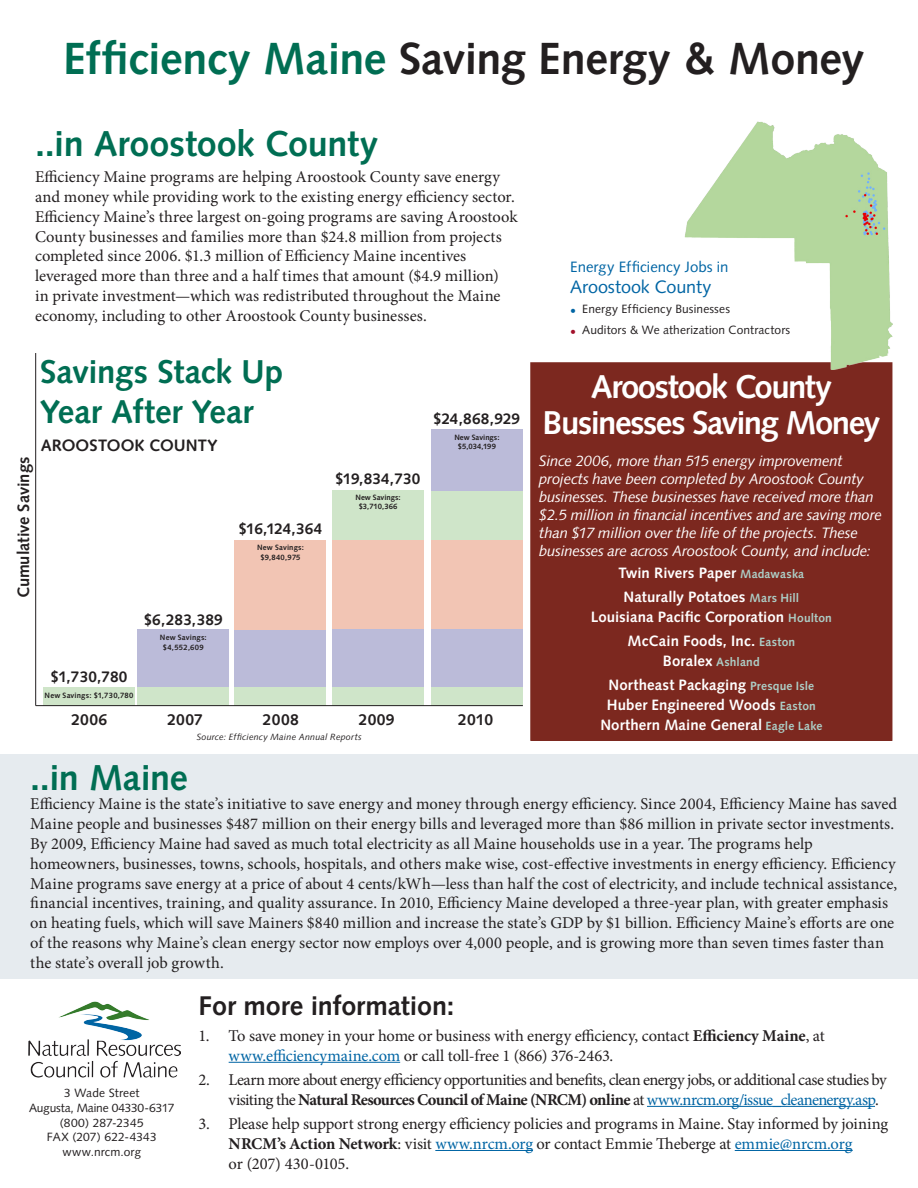
<style>
.page{position:relative;width:918px;height:1188px;background:#fff}
.page>*{position:absolute;margin:0;border:0;box-sizing:border-box;transform-origin:0 0}
.t1{font:700 45px "Syntax LT";letter-spacing:-.01em;color:#231f20}
.t2{font:700 36px "Syntax LT";letter-spacing:-.005em;color:#006e53}
.t3{font:700 33px/36px "Syntax LT";letter-spacing:-.045em;color:#fff;text-align:center}
.t4{font:700 33px/39.6px "Syntax LT";letter-spacing:-.005em;color:#006e53}
.t5{font:700 27px "Syntax LT";letter-spacing:-.005em;color:#231f20}
.t6{font:18px "Syntax LT";letter-spacing:-.005em;color:#0065a4}
.t7{font:16.5px/19.8px "Minion Pro";color:#231f20}
.t8{font:16.5px/19.8px "Minion Pro";letter-spacing:-.04em;color:#231f20}
.t9{font:700 16.5px "Syntax LT";color:#231f20}
.t10{font:700 15.75px "Syntax LT";letter-spacing:.005em;color:#231f20}
.t11{font:700 15.45px "Syntax LT";letter-spacing:.01em;color:#231f20}
.t12{font:italic 15px/18px "Syntax LT";letter-spacing:-.02em;color:#fff}
.t13{font:700 15px "Syntax LT";letter-spacing:.01em;color:#fff}
.t14{font:15px "Syntax LT";letter-spacing:.005em;color:#0065a4}
.t15{font:12px/14.4px "Syntax LT";letter-spacing:.01em;color:#231f20;text-align:center}
.t16{font:12px/14.4px "Syntax LT";letter-spacing:-.015em;color:#231f20;text-align:center}
.t17{font:italic 9px "Syntax LT";letter-spacing:.025em;color:#231f20}
.t18{font:700 7.65px "Syntax LT";letter-spacing:.015em;color:#231f20}
.s1{color:#006e53}
.s2{color:#0065a4}
.s3{color:#a2102a}
.s4{font-size:12px;color:#accdc5}
.s5{font-weight:700}
</style>
<div class="page">
<div style="left:0;top:754px;width:918px;height:225px;background:#e6ebef"></div>
<div style="left:531px;top:363px;width:361px;height:377px;background:#7c281f"></div>
<div style="left:530px;top:362px;width:362px;height:379px;border:2px solid #7c281f"></div>
<hr style="left:229px;top:1062px;width:171px;height:1px;background:#0065a4">
<hr style="left:647px;top:1106px;width:228px;height:1px;background:#0065a4">
<hr style="left:435px;top:1150px;width:98px;height:1px;background:#0065a4">
<hr style="left:735px;top:1150px;width:118px;height:1px;background:#0065a4">
<div style="left:43px;top:687px;width:92px;height:19px;background:#cfe5c9"></div>
<div style="left:138px;top:629px;width:91px;height:58px;background:#bbbbd9"></div>
<div style="left:234px;top:629px;width:92px;height:58px;background:#bbbbd9"></div>
<div style="left:234px;top:540px;width:92px;height:89px;background:#f2c5b4"></div>
<div style="left:332px;top:540px;width:92px;height:89px;background:#f2c5b4"></div>
<div style="left:332px;top:490px;width:92px;height:50px;background:#cfe5c9"></div>
<div style="left:332px;top:629px;width:92px;height:58px;background:#bbbbd9"></div>
<div style="left:138px;top:687px;width:91px;height:19px;background:#cfe5c9"></div>
<div style="left:234px;top:687px;width:92px;height:19px;background:#cfe5c9"></div>
<div style="left:332px;top:687px;width:92px;height:19px;background:#cfe5c9"></div>
<hr style="left:35px;top:353px;width:1px;height:353px;background:#231f20">
<div style="left:431px;top:540px;width:92px;height:89px;background:#f2c5b4"></div>
<div style="left:431px;top:490px;width:92px;height:50px;background:#cfe5c9"></div>
<div style="left:431px;top:629px;width:92px;height:58px;background:#bbbbd9"></div>
<div style="left:431px;top:429px;width:92px;height:62px;background:#bbbbd9"></div>
<div style="left:431px;top:687px;width:92px;height:19px;background:#cfe5c9"></div>
<img style="left:29px;top:1001px;width:151px;height:76px">
<hr style="left:36px;top:705px;width:487px;height:1px;background:#231f20">
<img style="left:684px;top:121px;width:208px;height:248px">
<p class="t1" style="left:63px;top:33px;width:803px"><span class="s1">Efficiency Maine</span> Saving Energy &amp; Money</p>
<p class="t2" style="left:35px;top:123px;width:344px">..in Aroostook County</p>
<p class="t7" style="left:35px;top:167px;width:484px">Efficiency Maine programs are helping Aroostook County save energy and money while providing work to the existing energy efficiency sector.<br>Efficiency Maine’s three largest on-going programs are saving Aroostook County businesses and families more than $24.8 million from projects completed since 2006. $1.3 million of Efficiency Maine incentives leveraged more than three and a half times that amount ($4.9 million)<br>in private investment—which was redistributed throughout the Maine economy, including to other Aroostook County businesses.</p>
<p class="t4" style="left:40px;top:352px;width:245px">Savings Stack Up<br>Year After Year</p>
<p class="t9" style="left:41px;top:436px;width:178px">AROOSTOOK COUNTY</p>
<p class="t9" style="left:14px;top:598px;width:143px;rotate:-90deg">Cumulative Savings</p>
<p class="t11" style="left:51px;top:668px;width:78px">$1,730,780</p>
<p class="t18" style="left:45px;top:691px;width:90px">New Savings: $1,730,780</p>
<p class="t11" style="left:144px;top:610px;width:81px">$6,283,389</p>
<p class="t18" style="left:160px;top:633px;width:48px">New Savings:</p>
<p class="t18" style="left:163px;top:643px;width:42px">$4,552,609</p>
<p class="t11" style="left:238px;top:520px;width:86px">$16,124,364</p>
<p class="t18" style="left:257px;top:543px;width:48px">New Savings:</p>
<p class="t18" style="left:260px;top:553px;width:42px">$9,840,975</p>
<p class="t11" style="left:335px;top:470px;width:87px">$19,834,730</p>
<p class="t18" style="left:355px;top:493px;width:47px">New Savings:</p>
<p class="t18" style="left:359px;top:502px;width:40px">$3,710,366</p>
<p class="t10" style="left:71px;top:710px;width:37px">2006</p>
<p class="t10" style="left:167px;top:710px;width:37px">2007</p>
<p class="t10" style="left:263px;top:710px;width:37px">2008</p>
<p class="t10" style="left:359px;top:710px;width:37px">2009</p>
<p class="t17" style="left:197px;top:732px;width:166px">Source: Efficiency Maine Annual Reports</p>
<p class="t11" style="left:433px;top:410px;width:89px">$24,868,929</p>
<p class="t18" style="left:454px;top:433px;width:47px">New Savings:</p>
<p class="t18" style="left:458px;top:442px;width:40px">$5,034,199</p>
<p class="t10" style="left:458px;top:710px;width:36px">2010</p>
<p class="t14" style="left:570px;top:258px;width:160px">Energy Efficiency Jobs in</p>
<p class="t6" style="left:570px;top:276px;width:143px">Aroostook County</p>
<p class="t15" style="left:570px;top:302px;width:161px"><span class="s2">•</span> Energy Efficiency Businesses</p>
<p class="t15" style="left:570px;top:323px;width:222px"><span class="s3">•</span> Auditors &amp; We atherization Contractors</p>
<p class="t3" style="left:543px;top:369px;width:339px">Aroostook County<br>Businesses Saving Money</p>
<p class="t12" style="left:539px;top:451px;width:344px">Since 2006, more than 515 energy improvement projects have been completed by Aroostook County businesses. These businesses have received more than $2.5 million in financial incentives and are saving more than $17 million over the life of the projects. These businesses are across Aroostook County, and include:</p>
<p class="t13" style="left:618px;top:564px;width:187px">Twin Rivers Paper <span class="s4">Madawaska</span></p>
<p class="t13" style="left:623px;top:588px;width:177px">Naturally Potatoes <span class="s4">Mars Hill</span></p>
<p class="t13" style="left:591px;top:608px;width:243px">Louisiana Pacific Corporation <span class="s4">Houlton</span></p>
<p class="t13" style="left:628px;top:632px;width:169px">McCain Foods, Inc. <span class="s4">Easton</span></p>
<p class="t13" style="left:663px;top:652px;width:98px">Boralex <span class="s4">Ashland</span></p>
<p class="t13" style="left:608px;top:676px;width:207px">Northeast Packaging <span class="s4">Presque Isle</span></p>
<p class="t13" style="left:607px;top:696px;width:211px">Huber Engineered Woods <span class="s4">Easton</span></p>
<p class="t13" style="left:600px;top:716px;width:224px">Northern Maine General <span class="s4">Eagle Lake</span></p>
<p class="t2" style="left:30px;top:757px;width:159px">..in Maine</p>
<p class="t7" style="left:30px;top:794px;width:869px">Efficiency Maine is the state’s initiative to save energy and money through energy efficiency. Since 2004, Efficiency Maine has saved Maine people and businesses $487 million on their energy bills and leveraged more than $86 million in private sector investments.<br>By 2009, Efficiency Maine had saved as much total electricity as all Maine households use in a year. The programs help homeowners, businesses, towns, schools, hospitals, and others make wise, cost-effective investments in energy efficiency. Efficiency Maine programs save energy at a price of about 4 cents/kWh—less than half the cost of electricity, and include technical assistance, financial incentives, training, and quality assurance. In 2010, Efficiency Maine developed a three-year plan, with greater emphasis on heating fuels, which will save Mainers $840 million and increase the state’s GDP by $1 billion. Efficiency Maine’s efforts are one of the reasons why Maine’s clean energy sector now employs over 4,000 people, and is growing more than seven times faster than the state’s overall job growth.</p>
<p class="t16" style="left:29px;top:1086px;width:147px">3 Wade Street<br>Augusta, Maine 04330-6317</p>
<p class="t15" style="left:47px;top:1116px;width:111px">(800) 287-2345<br>FAX (207) 622-4343</p>
<p class="t15" style="left:62px;top:1145px;width:80px">www.nrcm.org</p>
<p class="t5" style="left:199px;top:990px;width:257px">For more information:</p>
<p class="t7" style="left:229px;top:1026px;width:598px;text-indent:-30px">1. To save money in your home or business with energy efficiency, contact <span class="s5">Efficiency Maine</span>, at <span class="s2">www.efficiencymaine.com</span> or call toll-free 1 (866) 376-2463.</p>
<p class="t8" style="left:229px;top:1070px;width:659px;text-indent:-30px">2. Learn more about energy efficiency opportunities and benefits, clean energy jobs, or additional case studies by visiting the <span class="s5">Natural Resources Council of Maine (NRCM) online</span> at <span class="s2">www.nrcm.org/issue_cleanenergy.asp</span>.</p>
<p class="t7" style="left:229px;top:1114px;width:661px;text-indent:-30px">3. Please help support strong energy efficiency policies and programs in Maine. Stay informed by joining<br><span class="s5">NRCM’s Action Network</span>: visit <span class="s2">www.nrcm.org</span> or contact Emmie Theberge at <span class="s2">emmie@nrcm.org<br></span>or (207) 430-0105.</p>
</div>
